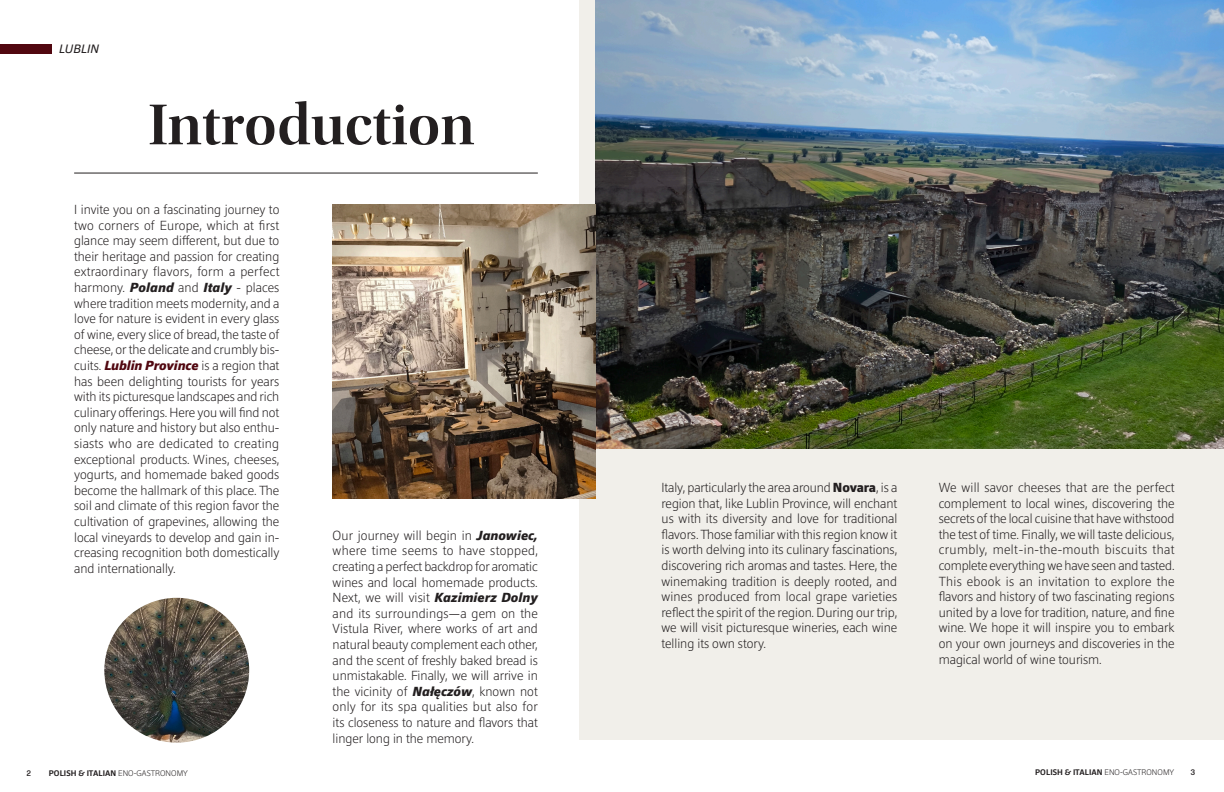
<style>
.page{position:relative;width:1224px;height:792px;background:#fff}
.page>*{position:absolute;margin:0;border:0;box-sizing:border-box;transform-origin:0 0}
.Headline__Right{font:60px "Utopia Std Semibold Disp";color:#231f20}
.Body__Left_Justify{font:300 13px/15.6px "Epoca Pro";color:#231f20;text-align:justify}
.Body__Left{font:italic 12px "Epoca Pro";letter-spacing:.01em;color:#231f20}
.t1{font:500 8px "Epoca Pro";letter-spacing:.01em;color:#231f20}
.t2{font:500 8px "Forma DJR Display";color:#231f20}
.s1{font-weight:700;font-style:italic}
.s2{font-weight:700;font-style:italic;color:#510710}
.s3{font-weight:700}
.s4{font-weight:300}
</style>
<div class="page">
<div style="left:579px;top:0;width:645px;height:740px;background:#f1efea"></div>
<img style="left:596px;top:0;width:628px;height:449px">
<img style="left:333px;top:204px;width:263px;height:295px">
<img style="left:104px;top:598px;width:145px;height:145px;border-radius:72px">
<div style="left:0;top:45px;width:52px;height:9px;background:#510710"></div>
<hr style="left:74px;top:173px;width:464px;height:1px;background:#231f20">
<p class="Body__Left" style="left:59px;top:41px;width:41px">LUBLIN</p>
<p class="Headline__Right" style="left:148px;top:92px;width:328px">Introduction</p>
<p class="Body__Left_Justify" style="left:74px;top:201px;width:207px">I invite you on a fascinating journey to two corners of Europe, which at first glance may seem different, but due to their heritage and passion for creating extraordinary flavors, form a perfect harmony. <span class="s1">Poland</span> and <span class="s1">Italy</span> - places where tradition meets modernity, and a love for nature is evident in every glass of wine, every slice of bread, the taste of cheese, or the delicate and crumbly bis&shy;cuits. <span class="s2">Lublin Province</span> is a region that has been delighting tourists for years with its picturesque landscapes and rich culinary offerings. Here you will find not only nature and history but also enthu&shy;siasts who are dedicated to creating exceptional products. Wines, cheeses, yogurts, and homemade baked goods become the hallmark of this place. The soil and climate of this region favor the cultivation of grapevines, allowing the local vineyards to develop and gain in&shy;creasing recognition both domestically and internationally.</p>
<p class="Body__Left_Justify" style="left:333px;top:527px;width:207px">Our journey will begin in <span class="s1">Janowiec, </span>where time seems to have stopped, creating a perfect backdrop for aromatic wines and local homemade products.<br>Next, we will visit <span class="s1">Kazimierz Dolny </span>and its surroundings—a gem on the Vistula River, where works of art and natural beauty complement each other, and the scent of freshly baked bread is unmistakable. Finally, we will arrive in the vicinity of <span class="s1">Nałęczów</span>, known not only for its spa qualities but also for its closeness to nature and flavors that linger long in the memory.</p>
<p class="Body__Left_Justify" style="left:662px;top:479px;width:237px">Italy, particularly the area around <span class="s3">Novara</span>, is a region that, like Lublin Province, will enchant us with its diversity and love for traditional flavors. Those familiar with this region know it is worth delving into its culinary fascinations, discovering rich aromas and tastes. Here, the winemaking tradition is deeply rooted, and wines produced from local grape varieties reflect the spirit of the region. During our trip, we will visit picturesque wineries, each wine telling its own story.</p>
<p class="Body__Left_Justify" style="left:939px;top:479px;width:237px">We will savor cheeses that are the perfect complement to local wines, discovering the secrets of the local cuisine that have withstood the test of time. Finally, we will taste delicious, crumbly, melt-in-the-mouth biscuits that complete everything we have seen and tasted.</p>
<p class="Body__Left_Justify" style="left:939px;top:573px;width:237px">This ebook is an invitation to explore the flavors and history of two fascinating regions united by a love for tradition, nature, and fine wine. We hope it will inspire you to embark on your own journeys and discoveries in the magical world of wine tourism.</p>
<p class="t2" style="left:27px;top:768px;width:6px">2</p>
<p class="t1" style="left:49px;top:768px;width:141px">POLISH &amp; ITALIAN <span class="s4">ENO-GASTRONOMY</span></p>
<p class="t1" style="left:1035px;top:767px;width:141px">POLISH &amp; ITALIAN <span class="s4">ENO-GASTRONOMY</span></p>
<p class="t2" style="left:1191px;top:767px;width:6px">3</p>
</div>
